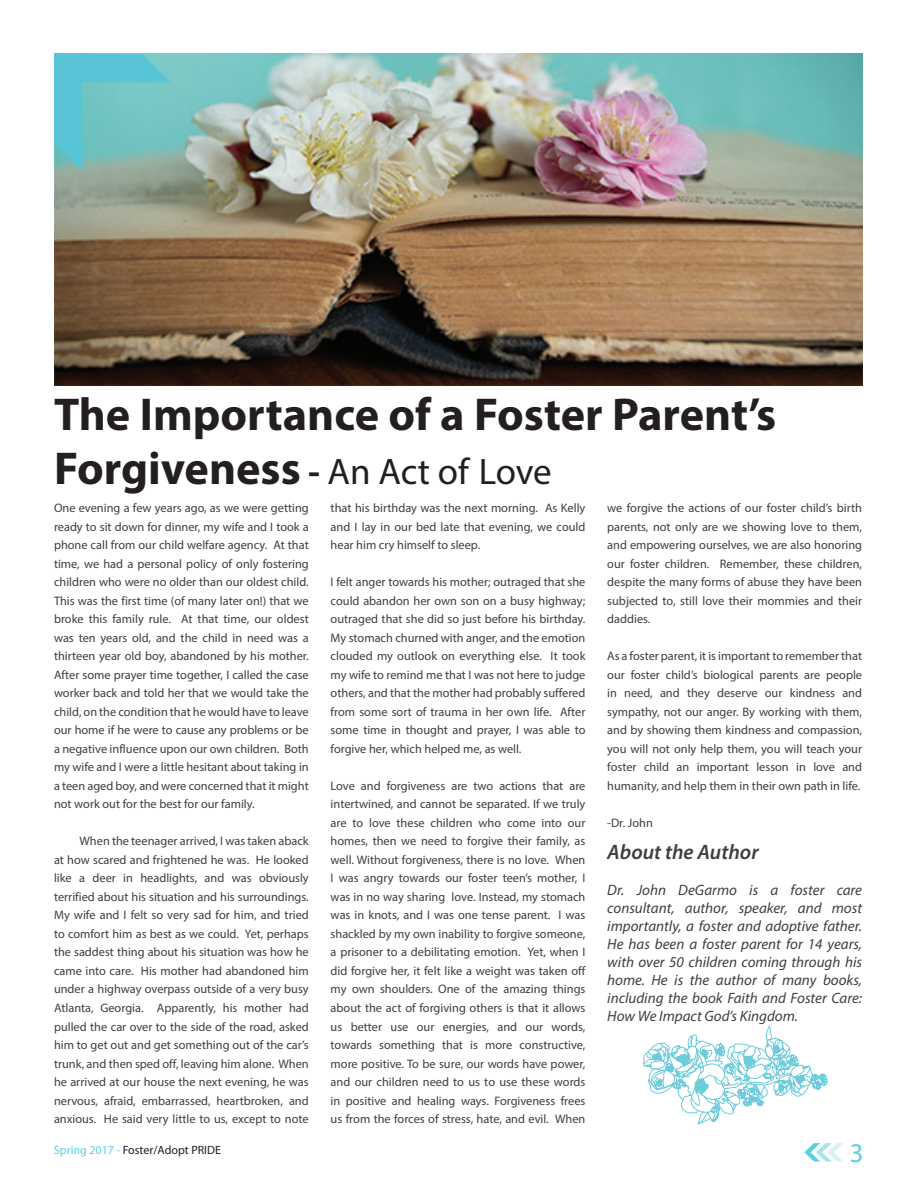
<style>
.page{position:relative;width:918px;height:1188px;background:#fff}
.page>*{position:absolute;margin:0;border:0;box-sizing:border-box;transform-origin:0 0}
._02_Article_Title{font:700 46.2px/54px "Myriad Pro";color:#231f20}
.t1{font:27px "Myriad Pro";color:#56d0e0}
._05_body_text{font:italic 600 21px "Myriad Pro";color:#3e3e3f}
._05_body_text-2{font:italic 15px/18px "Myriad Pro";color:#3e3e3f;text-align:justify}
._05_body_text-3{font:12.3px/18.5px "Myriad Pro";color:#3e3e3f;text-align:justify}
.t2{font:12px "Myriad Pro";color:#231f20}
.s1{font-size:37.05px}
.s2{font-weight:400;font-size:37.05px}
.s3{color:#56d0e0}
</style>
<div class="page">
<img style="left:54px;top:54px;width:808px;height:332px">
<svg style="left:643px;top:1025px;width:200px;height:137px"></svg>
<svg style="left:54px;top:54px;width:117px;height:117px;background:#6bc2c6"></svg>
<p class="_02_Article_Title" style="left:54px;top:386px;width:724px">The Importance of a Foster Parent’s<br>Forgiveness <span class="s1">-</span> <span class="s2">An Act of Love</span></p>
<p class="_05_body_text-3" style="left:54px;top:499px;width:256px">One evening a few years ago, as we were getting ready to sit down for dinner, my wife and I took a phone call from our child welfare agency. At that time, we had a personal policy of only fostering children who were no older than our oldest child.<br>This was the first time (of many later on!) that we broke this family rule. At that time, our oldest was ten years old, and the child in need was a thirteen year old boy, abandoned by his mother.<br>After some prayer time together, I called the case worker back and told her that we would take the child, on the condition that he would have to leave our home if he were to cause any problems or be a negative influence upon our own children. Both my wife and I were a little hesitant about taking in a teen aged boy, and were concerned that it might not work out for the best for our family.</p>
<p class="_05_body_text-3" style="left:54px;top:832px;width:256px;text-indent:26px">When the teenager arrived, I was taken aback at how scared and frightened he was. He looked like a deer in headlights, and was obviously terrified about his situation and his surroundings.<br>My wife and I felt so very sad for him, and tried to comfort him as best as we could. Yet, perhaps the saddest thing about his situation was how he came into care. His mother had abandoned him under a highway overpass outside of a very busy Atlanta, Georgia. Apparently, his mother had pulled the car over to the side of the road, asked him to get out and get something out of the car’s trunk, and then sped off, leaving him alone. When he arrived at our house the next evening, he was nervous, afraid, embarrassed, heartbroken, and anxious. He said very little to us, except to note</p>
<p class="t2" style="left:54px;top:1143px;width:169px"><span class="s3">Spring 2017 -</span> Foster/Adopt PRIDE</p>
<p class="_05_body_text-3" style="left:331px;top:499px;width:256px">that his birthday was the next morning. As Kelly and I lay in our bed late that evening, we could hear him cry himself to sleep.</p>
<p class="_05_body_text-3" style="left:331px;top:573px;width:256px">I felt anger towards his mother; outraged that she could abandon her own son on a busy highway; outraged that she did so just before his birthday.<br>My stomach churned with anger, and the emotion clouded my outlook on everything else. It took my wife to remind me that I was not here to judge others, and that the mother had probably suffered from some sort of trauma in her own life. After some time in thought and prayer, I was able to forgive her, which helped me, as well.</p>
<p class="_05_body_text-3" style="left:331px;top:776px;width:256px">Love and forgiveness are two actions that are intertwined, and cannot be separated. If we truly are to love these children who come into our homes, then we need to forgive their family, as well. Without forgiveness, there is no love. When I was angry towards our foster teen’s mother, I was in no way sharing love. Instead, my stomach was in knots, and I was one tense parent. I was shackled by my own inability to forgive someone, a prisoner to a debilitating emotion. Yet, when I did forgive her, it felt like a weight was taken off my own shoulders. One of the amazing things about the act of forgiving others is that it allows us better use our energies, and our words, towards something that is more constructive, more positive. To be sure, our words have power, and our children need to us to use these words in positive and healing ways. Forgiveness frees us from the forces of stress, hate, and evil. When</p>
<p class="_05_body_text-3" style="left:607px;top:499px;width:256px">we forgive the actions of our foster child’s birth parents, not only are we showing love to them, and empowering ourselves, we are also honoring our foster children. Remember, these children, despite the many forms of abuse they have been subjected to, still love their mommies and their daddies.</p>
<p class="_05_body_text-3" style="left:607px;top:647px;width:256px">As a foster parent, it is important to remember that our foster child’s biological parents are people in need, and they deserve our kindness and sympathy, not our anger. By working with them, and by showing them kindness and compassion, you will not only help them, you will teach your foster child an important lesson in love and humanity, and help them in their own path in life.</p>
<p class="_05_body_text-3" style="left:607px;top:813px;width:47px">-Dr. John</p>
<p class="_05_body_text" style="left:607px;top:839px;width:153px">About the Author</p>
<p class="_05_body_text-2" style="left:607px;top:881px;width:256px">Dr. John DeGarmo is a foster care consultant, author, speaker, and most importantly, a foster and adoptive father.<br>He has been a foster parent for 14 years, with over 50 children coming through his home. He is the author of many books, including the book Faith and Foster Care:<br>How We Impact God’s Kingdom.</p>
<p class="t1" style="left:850px;top:1136px;width:15px">3</p>
</div>
